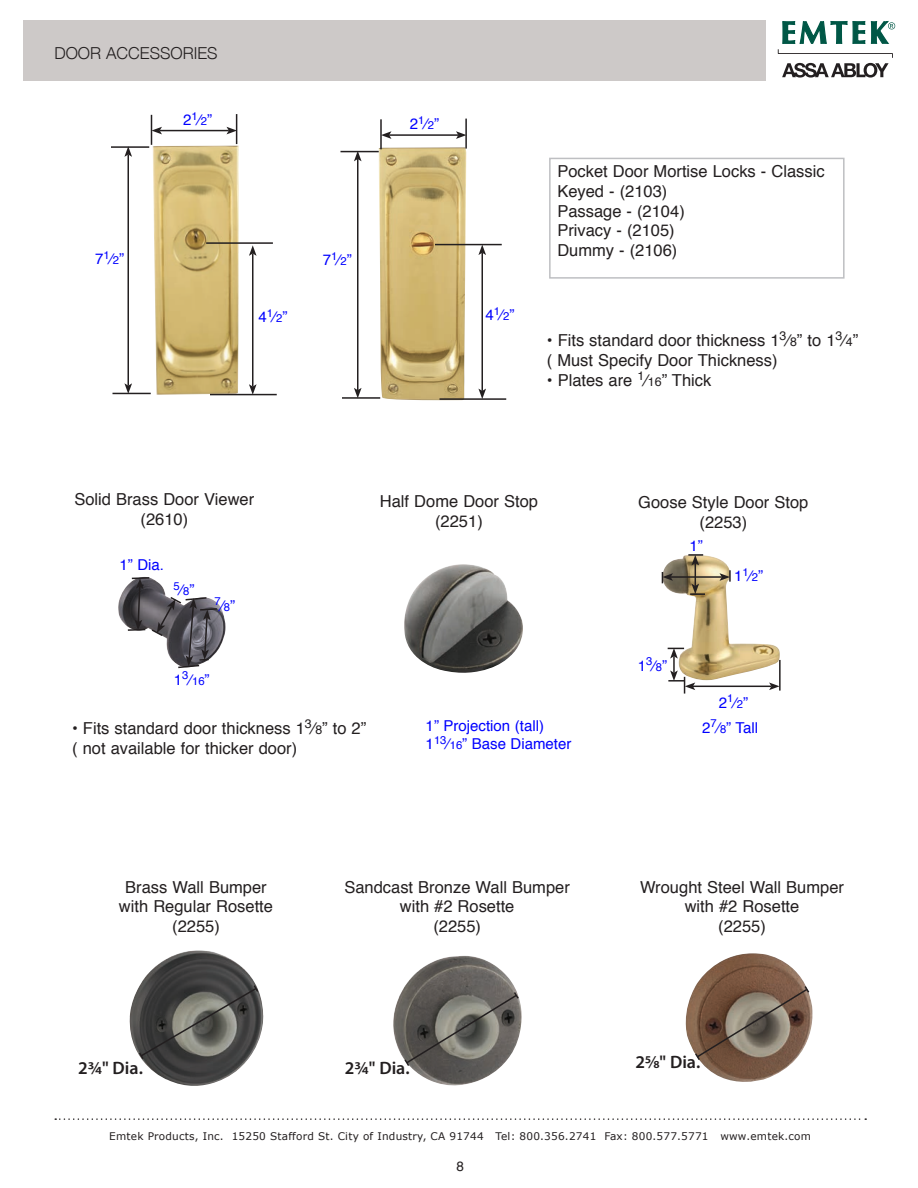
<style>
.page{position:relative;width:918px;height:1188px;background:#fff}
.page>*{position:absolute;margin:0;border:0;box-sizing:border-box;transform-origin:0 0}
.t1{font:600 18px "Myriad Pro";color:#231f20}
.t2{font:16.5px "Helvetica";color:#231f20}
.t3{font:300 16.5px "Helvetica Neue";color:#231f20}
.t4{font:15px "Helvetica";color:#00f}
.t5{font:13.5px "Helvetica";color:#231f20}
.t6{font:11.25px "Helvetica";color:#00f}
.t7{font:10.5px "Verdana";letter-spacing:.02em;color:#231f20}
.s1{font-size:11.25px}
.s2{font-size:12.3px}
.s3{font-size:15px}
</style>
<div class="page">
<div style="left:23px;top:21px;width:743px;height:60px;background:#cdc9c8"></div>
<svg style="left:55px;top:1118px;width:811px;height:2px"></svg>
<svg style="left:778px;top:20px;width:117px;height:58px"></svg>
<img style="left:379px;top:147px;width:87px;height:253px">
<img style="left:404px;top:564px;width:119px;height:109px">
<img style="left:662px;top:555px;width:118px;height:125px">
<img style="left:153px;top:146px;width:86px;height:249px">
<img style="left:118px;top:587px;width:8px;height:38px">
<div style="left:549px;top:158px;width:296px;height:121px;border:2px solid #bebfc2"></div>
<svg style="left:126px;top:577px;width:92px;height:92px"></svg>
<hr style="left:671px;top:576px;width:51px;height:2px;background:#231f20">
<svg style="left:662px;top:572px;width:11px;height:11px"></svg>
<svg style="left:720px;top:570px;width:11px;height:12px"></svg>
<svg style="left:688px;top:554px;width:17px;height:41px"></svg>
<hr style="left:779px;top:660px;width:2px;height:31px;background:#231f20">
<hr style="left:693px;top:686px;width:78px;height:1px;background:#231f20">
<svg style="left:668px;top:648px;width:27px;height:46px"></svg>
<svg style="left:769px;top:682px;width:11px;height:8px"></svg>
<hr style="left:111px;top:146px;width:38px;height:2px;background:#231f20">
<hr style="left:113px;top:393px;width:38px;height:1px;background:#231f20">
<hr style="left:128px;top:155px;width:1px;height:231px;background:#231f20">
<svg style="left:124px;top:146px;width:8px;height:11px"></svg>
<svg style="left:124px;top:383px;width:8px;height:10px"></svg>
<hr style="left:151px;top:115px;width:1px;height:30px;background:#231f20">
<hr style="left:236px;top:114px;width:1px;height:30px;background:#231f20">
<hr style="left:160px;top:130px;width:69px;height:1px;background:#231f20">
<svg style="left:152px;top:127px;width:10px;height:7px"></svg>
<svg style="left:226px;top:127px;width:10px;height:7px"></svg>
<hr style="left:206px;top:242px;width:67px;height:2px;background:#231f20">
<hr style="left:210px;top:394px;width:67px;height:1px;background:#231f20">
<hr style="left:252px;top:254px;width:2px;height:133px;background:#231f20">
<svg style="left:249px;top:245px;width:8px;height:11px"></svg>
<svg style="left:249px;top:384px;width:8px;height:10px"></svg>
<hr style="left:341px;top:151px;width:38px;height:1px;background:#231f20">
<hr style="left:342px;top:397px;width:38px;height:2px;background:#231f20">
<hr style="left:357px;top:159px;width:2px;height:231px;background:#231f20">
<svg style="left:354px;top:152px;width:8px;height:9px"></svg>
<svg style="left:354px;top:388px;width:8px;height:10px"></svg>
<hr style="left:380px;top:119px;width:2px;height:30px;background:#231f20">
<hr style="left:465px;top:119px;width:2px;height:30px;background:#231f20">
<hr style="left:389px;top:134px;width:69px;height:2px;background:#231f20">
<svg style="left:381px;top:131px;width:11px;height:8px"></svg>
<svg style="left:456px;top:131px;width:11px;height:8px"></svg>
<hr style="left:435px;top:244px;width:67px;height:1px;background:#231f20">
<hr style="left:440px;top:398px;width:66px;height:2px;background:#231f20">
<hr style="left:482px;top:253px;width:1px;height:138px;background:#231f20">
<svg style="left:478px;top:245px;width:8px;height:10px"></svg>
<svg style="left:478px;top:389px;width:8px;height:10px"></svg>
<img style="left:129px;top:950px;width:135px;height:136px">
<img style="left:393px;top:956px;width:129px;height:130px">
<img style="left:685px;top:953px;width:128px;height:129px">
<svg style="left:137px;top:984px;width:123px;height:77px;background:#575754"></svg>
<svg style="left:403px;top:990px;width:117px;height:78px;background:#6d6a65"></svg>
<svg style="left:694px;top:984px;width:117px;height:78px;background:#7d6858"></svg>
<p class="t3" style="left:54px;top:40px;width:165px">DOOR ACCESSORIES</p>
<p class="t4" style="left:183px;top:109px;width:31px">2<sup>1</sup>⁄<span class="s1">2</span>”</p>
<p class="t4" style="left:95px;top:247px;width:31px">7<sup>1</sup>⁄<span class="s1">2</span>”</p>
<p class="t4" style="left:258px;top:305px;width:31px">4<sup>1</sup>⁄<span class="s1">2</span>”</p>
<p class="t4" style="left:323px;top:248px;width:31px">7<sup>1</sup>⁄<span class="s1">2</span>”</p>
<p class="t4" style="left:410px;top:113px;width:31px">2<sup>1</sup>⁄<span class="s1">2</span>”</p>
<p class="t4" style="left:485px;top:303px;width:31px">4<sup>1</sup>⁄<span class="s1">2</span>”</p>
<p class="t2" style="left:557px;top:158px;width:269px">Pocket Door Mortise Locks - Classic</p>
<p class="t2" style="left:557px;top:178px;width:112px">Keyed - (2103)</p>
<p class="t2" style="left:557px;top:198px;width:129px">Passage - (2104)</p>
<p class="t2" style="left:557px;top:218px;width:119px">Privacy - (2105)</p>
<p class="t2" style="left:557px;top:238px;width:122px">Dummy - (2106)</p>
<p class="t2" style="left:547px;top:328px;width:313px">• Fits standard door thickness 1<sup>3</sup>⁄<span class="s2">8</span>” to 1<sup>3</sup>⁄<span class="s2">4</span>”</p>
<p class="t2" style="left:547px;top:347px;width:232px">( Must Specify Door Thickness)</p>
<p class="t2" style="left:547px;top:367px;width:166px">• Plates are <sup>1</sup>⁄<span class="s2">16</span>” Thick</p>
<p class="t2" style="left:74px;top:487px;width:181px">Solid Brass Door Viewer</p>
<p class="t2" style="left:141px;top:507px;width:49px">(2610)</p>
<p class="t4" style="left:119px;top:554px;width:46px">1” Dia.</p>
<p class="t6" style="left:174px;top:580px;width:22px">5<span class="s3">⁄</span>8<span class="s3">”</span></p>
<p class="t6" style="left:214px;top:595px;width:22px">7<span class="s3">⁄</span>8<span class="s3">”</span></p>
<p class="t2" style="left:380px;top:489px;width:160px">Half Dome Door Stop</p>
<p class="t2" style="left:435px;top:509px;width:49px">(2251)</p>
<p class="t4" style="left:174px;top:668px;width:37px">1<sup>3</sup>⁄<span class="s1">16</span>”</p>
<p class="t2" style="left:72px;top:715px;width:296px">• Fits standard door thickness 1<sup>3</sup>⁄<span class="s2">8</span>” to 2”</p>
<p class="t2" style="left:72px;top:735px;width:227px">( not available for thicker door)</p>
<p class="t4" style="left:426px;top:714px;width:120px">1” Projection (tall)</p>
<p class="t4" style="left:426px;top:732px;width:147px">1<sup>13</sup>⁄<span class="s1">16</span>” Base Diameter</p>
<p class="t2" style="left:638px;top:489px;width:172px">Goose Style Door Stop</p>
<p class="t2" style="left:700px;top:509px;width:49px">(2253)</p>
<p class="t4" style="left:689px;top:534px;width:15px">1”</p>
<p class="t4" style="left:734px;top:565px;width:31px">1<sup>1</sup>⁄<span class="s1">2</span>”</p>
<p class="t4" style="left:638px;top:654px;width:31px">1<sup>3</sup>⁄<span class="s1">8</span>”</p>
<p class="t4" style="left:719px;top:691px;width:31px">2<sup>1</sup>⁄<span class="s1">2</span>”</p>
<p class="t4" style="left:702px;top:716px;width:57px">2<sup>7</sup>⁄<span class="s1">8</span>” Tall</p>
<p class="t2" style="left:125px;top:874px;width:143px">Brass Wall Bumper</p>
<p class="t2" style="left:119px;top:894px;width:156px">with Regular Rosette</p>
<p class="t2" style="left:172px;top:914px;width:49px">(2255)</p>
<p class="t2" style="left:344px;top:874px;width:227px">Sandcast Bronze Wall Bumper</p>
<p class="t2" style="left:400px;top:894px;width:116px">with #2 Rosette</p>
<p class="t2" style="left:433px;top:914px;width:49px">(2255)</p>
<p class="t2" style="left:640px;top:874px;width:206px">Wrought Steel Wall Bumper</p>
<p class="t2" style="left:685px;top:894px;width:116px">with #2 Rosette</p>
<p class="t2" style="left:718px;top:914px;width:49px">(2255)</p>
<p class="t1" style="left:78px;top:1057px;width:66px">23/4" Dia.</p>
<p class="t1" style="left:345px;top:1057px;width:66px">23/4" Dia.</p>
<p class="t1" style="left:636px;top:1051px;width:66px">25/8" Dia.</p>
<p class="t7" style="left:109px;top:1129px;width:703px">Emtek Products, Inc. 15250 Stafford St. City of Industry, CA 91744 Tel: 800.356.2741 Fax: 800.577.5771 www.emtek.com</p>
<p class="t5" style="left:456px;top:1156px;width:9px">8</p>
</div>
